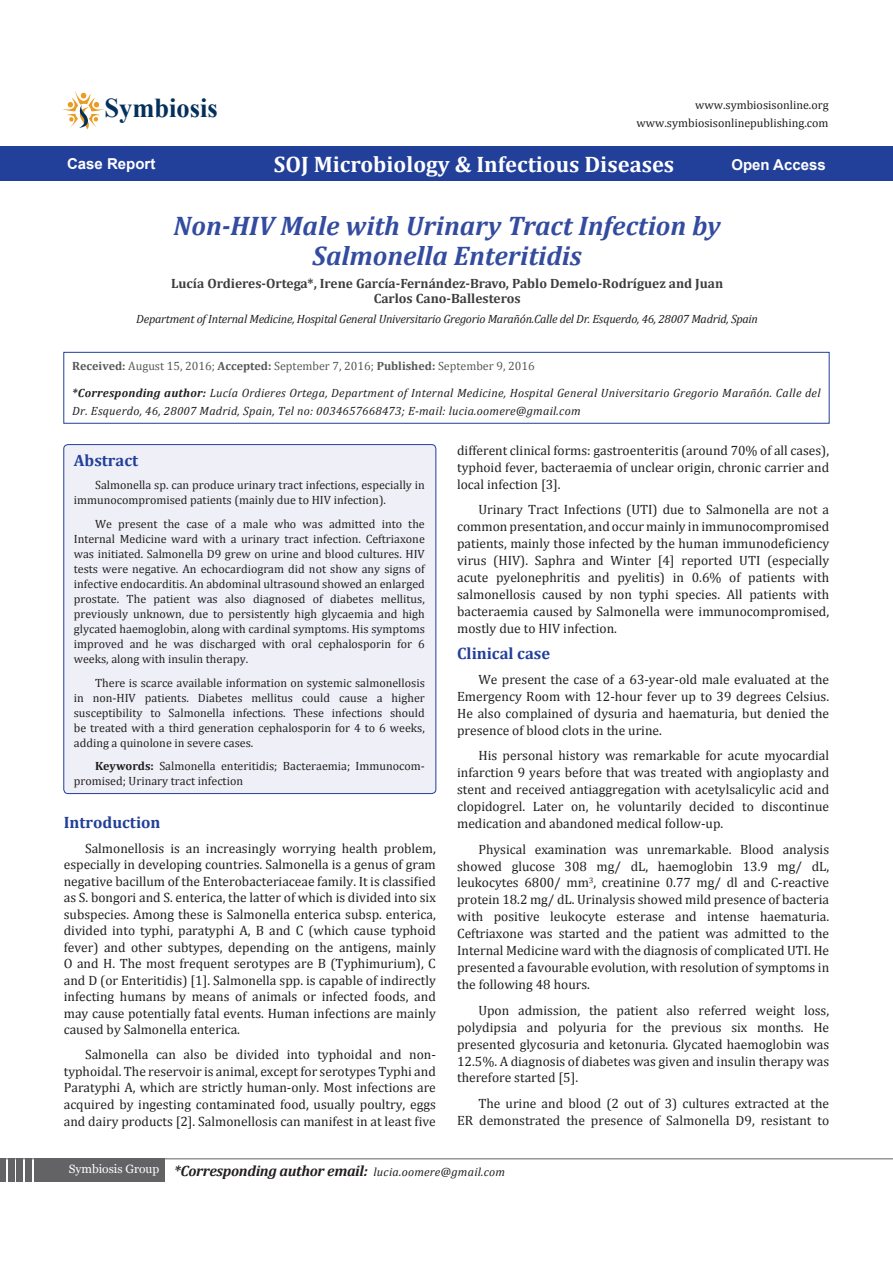
<style>
.page{position:relative;width:893px;height:1263px;background:#fff}
.page>*{position:absolute;margin:0;border:0;box-sizing:border-box;transform-origin:0 0}
.t1{font:700 27.3px "Times New Roman";color:#05305b}
.t2{font:italic 700 27px/30px "Cambria";color:#334ca0;text-align:center}
.Default{font:700 22.5px "Cambria";color:#fff}
.List_Paragraph{font:700 16.5px "Cambria";color:#223f99}
.No_Spacing{font:700 16.5px "Cambria";color:#223f99}
.t3{font:italic 700 15px "Cambria";letter-spacing:-.02em;color:#231f20}
.Default-2{font:700 15px "Arial";color:#fff}
.t4{font:13.5px/17px "Cambria";color:#231f20;text-align:justify}
.t5{font:700 13.5px/15px "Cambria";color:#3e3e3f;text-align:center}
.t6{font:12px/15px "Cambria";color:#231f20}
.Pa8{font:italic 12px/18px "Cambria";letter-spacing:.02em;color:#231f20}
.Pa8-2{font:italic 12px "Cambria";letter-spacing:-.02em;color:#231f20}
.Pa8-3{font:12px "Cambria";color:#57585a}
.Pa0{font:12px "Cambria";color:#221e1f}
.s1{font-weight:700}
.s2{font-weight:400;font-size:12px}
</style>
<div class="page">
<hr style="left:0;top:1158px;width:893px;height:1px;background:#636366">
<div style="left:34px;top:1159px;width:130px;height:23px;background:#636366"></div>
<div style="left:25px;top:1159px;width:7px;height:23px;background:#636366"></div>
<div style="left:17px;top:1159px;width:6px;height:23px;background:#636366"></div>
<div style="left:8px;top:1159px;width:6px;height:23px;background:#636366"></div>
<div style="left:0;top:1159px;width:6px;height:23px;background:#636366"></div>
<svg style="left:62px;top:91px;width:42px;height:38px"></svg>
<div style="left:0;top:146px;width:893px;height:35px;background:#223f99"></div>
<div style="left:64px;top:445px;width:372px;height:348px;background:#eff0f7;border-radius:4px"></div>
<div style="left:64px;top:445px;width:372px;height:349px;border:1px solid #223f99;border-radius:4px"></div>
<svg style="left:64px;top:352px;width:765px;height:71px"></svg>
<p class="t1" style="left:105px;top:89px;width:115px">Symbiosis</p>
<p class="Pa0" style="left:695px;top:98px;width:135px">www.symbiosisonline.org</p>
<p class="Pa0" style="left:637px;top:116px;width:193px">www.symbiosisonlinepublishing.com</p>
<p class="Default-2" style="left:67px;top:154px;width:90px">Case Report</p>
<p class="Default" style="left:274px;top:149px;width:402px">SOJ Microbiology &amp; Infectious Diseases</p>
<p class="Default-2" style="left:731px;top:154px;width:96px">Open Access</p>
<p class="t2" style="left:174px;top:210px;width:549px">Non-HIV Male with Urinary Tract Infection by<br>Salmonella Enteritidis</p>
<p class="t5" style="left:171px;top:276px;width:554px">Lucía Ordieres-Ortega*, Irene García-Fernández-Bravo, Pablo Demelo-Rodríguez and Juan<br>Carlos Cano-Ballesteros</p>
<p class="Pa8-2" style="left:136px;top:310px;width:623px">Department of Internal Medicine, Hospital General Universitario Gregorio Marañón.Calle del Dr. Esquerdo, 46, 28007 Madrid, Spain</p>
<p class="Pa8-3" style="left:72px;top:359px;width:464px"><span class="s1">Received:</span> August 15, 2016; <span class="s1">Accepted:</span> September 7, 2016; <span class="s1">Published:</span> September 9, 2016</p>
<p class="Pa8" style="left:72px;top:383px;width:750px"><span class="s1">*Corresponding author:</span> Lucía Ordieres Ortega, Department of Internal Medicine, Hospital General Universitario Gregorio Marañón. Calle del<br>Dr. Esquerdo, 46, 28007 Madrid, Spain, Tel no: 0034657668473; E-mail: lucia.oomere@gmail.com</p>
<p class="No_Spacing" style="left:74px;top:449px;width:66px">Abstract</p>
<p class="t6" style="left:74px;top:478px;width:352px;text-indent:21px">Salmonella sp. can produce urinary tract infections, especially in immunocompromised patients (mainly due to HIV infection).</p>
<p class="t6" style="left:74px;top:516px;width:353px;text-align:justify;text-indent:21px">We present the case of a male who was admitted into the Internal Medicine ward with a urinary tract infection. Ceftriaxone was initiated. Salmonella D9 grew on urine and blood cultures. HIV tests were negative. An echocardiogram did not show any signs of infective endocarditis. An abdominal ultrasound showed an enlarged prostate. The patient was also diagnosed of diabetes mellitus, previously unknown, due to persistently high glycaemia and high glycated haemoglobin, along with cardinal symptoms. His symptoms improved and he was discharged with oral cephalosporin for 6 weeks, along with insulin therapy.</p>
<p class="t6" style="left:74px;top:675px;width:353px;text-align:justify;text-indent:21px">There is scarce available information on systemic salmonellosis in non-HIV patients. Diabetes mellitus could cause a higher susceptibility to Salmonella infections. These infections should be treated with a third generation cephalosporin for 4 to 6 weeks, adding a quinolone in severe cases.</p>
<p class="t6" style="left:74px;top:758px;width:352px;text-indent:21px"><span class="s1">Keywords:</span> Salmonella enteritidis; Bacteraemia; Immunocom&shy;promised; Urinary tract infection</p>
<p class="List_Paragraph" style="left:64px;top:810px;width:98px">Introduction</p>
<p class="t4" style="left:64px;top:840px;width:374px;line-height:16.5px;text-indent:21px">Salmonellosis is an increasingly worrying health problem, especially in developing countries. Salmonella is a genus of gram negative bacillum of the Enterobacteriaceae family. It is classified as S. bongori and S. enterica, the latter of which is divided into six subspecies. Among these is Salmonella enterica subsp. enterica, divided into typhi, paratyphi A, B and C (which cause typhoid fever) and other subtypes, depending on the antigens, mainly O and H. The most frequent serotypes are B (Typhimurium), C and D (or Enteritidis) [1]. Salmonella spp. is capable of indirectly infecting humans by means of animals or infected foods, and may cause potentially fatal events. Human infections are mainly caused by Salmonella enterica.</p>
<p class="t4" style="left:64px;top:1046px;width:374px;text-indent:21px">Salmonella can also be divided into typhoidal and non&shy;typhoidal. The reservoir is animal, except for serotypes Typhi and Paratyphi A, which are strictly human-only. Most infections are acquired by ingesting contaminated food, usually poultry, eggs and dairy products [2]. Salmonellosis can manifest in at least five</p>
<p class="t4" style="left:457px;top:442px;width:374px">different clinical forms: gastroenteritis (around 70% of all cases), typhoid fever, bacteraemia of unclear origin, chronic carrier and local infection [3].</p>
<p class="t4" style="left:457px;top:501px;width:374px;text-indent:21px">Urinary Tract Infections (UTI) due to Salmonella are not a common presentation, and occur mainly in immunocompromised patients, mainly those infected by the human immunodeficiency virus (HIV). Saphra and Winter [4] reported UTI (especially acute pyelonephritis and pyelitis) in 0.6% of patients with salmonellosis caused by non typhi species. All patients with bacteraemia caused by Salmonella were immunocompromised, mostly due to HIV infection.</p>
<p class="List_Paragraph" style="left:457px;top:641px;width:95px">Clinical case</p>
<p class="t4" style="left:457px;top:671px;width:374px;text-indent:21px">We present the case of a 63-year-old male evaluated at the Emergency Room with 12-hour fever up to 39 degrees Celsius.<br>He also complained of dysuria and haematuria, but denied the presence of blood clots in the urine.</p>
<p class="t4" style="left:457px;top:747px;width:374px;text-indent:21px">His personal history was remarkable for acute myocardial infarction 9 years before that was treated with angioplasty and stent and received antiaggregation with acetylsalicylic acid and clopidogrel. Later on, he voluntarily decided to discontinue medication and abandoned medical follow-up.</p>
<p class="t4" style="left:457px;top:840px;width:374px;text-indent:21px">Physical examination was unremarkable. Blood analysis showed glucose 308 mg/ dL, haemoglobin 13.9 mg/ dL, leukocytes 6800/ mm<sup>3</sup>, creatinine 0.77 mg/ dl and C-reactive protein 18.2 mg/ dL. Urinalysis showed mild presence of bacteria with positive leukocyte esterase and intense haematuria.<br>Ceftriaxone was started and the patient was admitted to the Internal Medicine ward with the diagnosis of complicated UTI. He presented a favourable evolution, with resolution of symptoms in the following 48 hours.</p>
<p class="t4" style="left:457px;top:1001px;width:374px;text-indent:21px">Upon admission, the patient also referred weight loss, polydipsia and polyuria for the previous six months. He presented glycosuria and ketonuria. Glycated haemoglobin was 12.5%. A diagnosis of diabetes was given and insulin therapy was therefore started [5].</p>
<p class="t4" style="left:457px;top:1095px;width:374px;text-align:right">The urine and blood (2 out of 3) cultures extracted at the<br>ER demonstrated the presence of Salmonella D9, resistant to</p>
<p class="t3" style="left:69px;top:1160px;width:438px"><sup>Symbiosis</sup> <sup>Group</sup> *Corresponding author email: <span class="s2">lucia.oomere@gmail.com</span></p>
</div>
